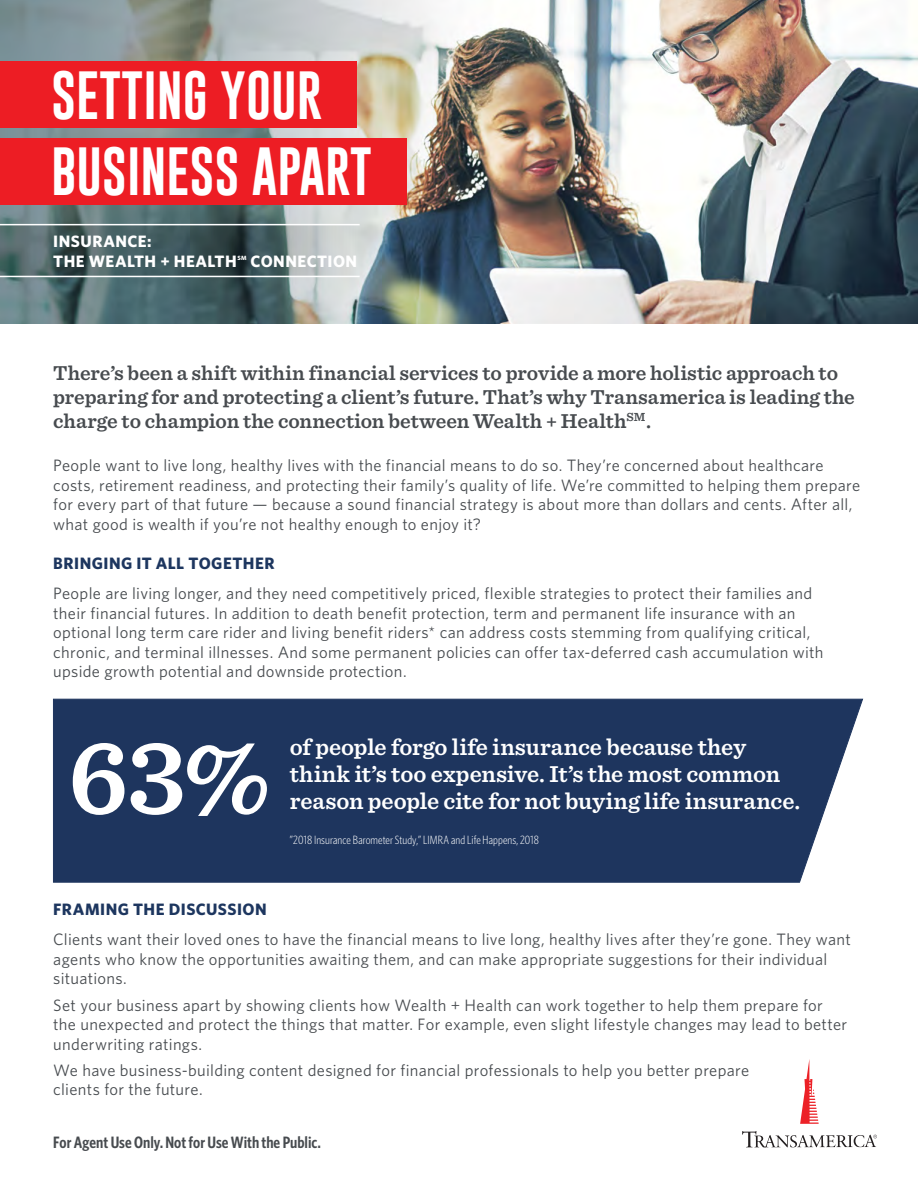
<style>
.page{position:relative;width:918px;height:1188px;background:#fff}
.page>*{position:absolute;margin:0;border:0;box-sizing:border-box;transform-origin:0 0}
.t1{font:600 108px "Sentinel";color:#fff}
.t2{font:49.8px/76.5px "Gobold";color:#fff}
.t3{font:600 24px/27px "Sentinel";color:#fff}
.t4{font:600 21px/24px "Sentinel";color:#474b4f}
.t5{font:16.5px/19.5px "Whitney";letter-spacing:.02em;color:#474b4f}
.t6{font:700 16.5px "Whitney";letter-spacing:.025em;color:#1d365f}
.t7{font:600 16.5px "Whitney Condensed";color:#474b4f}
.t8{font:700 16.5px/19.5px "Whitney";letter-spacing:.025em;color:#fff}
.t9{font:300 12px "Whitney Condensed";letter-spacing:.01em;color:#fff}
.t10{font:700 6.15px "Whitney";color:#fff}
</style>
<div class="page">
<img style="left:0;top:0;width:918px;height:324px">
<div style="left:53px;top:699px;width:810px;height:184px;background:#1e355e"></div>
<svg style="left:742px;top:1131px;width:135px;height:17px"></svg>
<svg style="left:800px;top:1059px;width:19px;height:65px"></svg>
<svg style="left:0;top:225px;width:355px;height:51px;background:#5c6f71"></svg>
<hr style="left:0;top:224px;width:360px;height:1px;background:#fff">
<hr style="left:0;top:276px;width:360px;height:1px;background:#fff">
<div style="left:0;top:62px;width:357px;height:66px;background:#ed1d24"></div>
<div style="left:0;top:138px;width:406px;height:66px;background:#ed1d24"></div>
<h2 class="t2" style="left:51px;top:57px;width:322px">SETTING YOUR<br>BUSINESS APART</h2>
<p class="t8" style="left:53px;top:232px;width:185px">INSURANCE:<br>THE WEALTH + HEALTH</p>
<p class="t10" style="left:238px;top:253px;width:11px">SM</p>
<p class="t8" style="left:251px;top:251px;width:108px">CONNECTION</p>
<p class="t4" style="left:53px;top:360px;width:803px">There’s been a shift within financial services to provide a more holistic approach to preparing for and protecting a client’s future. That’s why Transamerica is leading the charge to champion the connection between Wealth + Health<sup>SM</sup>.</p>
<p class="t5" style="left:53px;top:455px;width:808px">People want to live long, healthy lives with the financial means to do so. They’re concerned about healthcare costs, retirement readiness, and protecting their family’s quality of life. We’re committed to helping them prepare for every part of that future — because a sound financial strategy is about more than dollars and cents. After all, what good is wealth if you’re not healthy enough to enjoy it?</p>
<p class="t6" style="left:53px;top:552px;width:223px">BRINGING IT ALL TOGETHER</p>
<p class="t5" style="left:53px;top:583px;width:772px">People are living longer, and they need competitively priced, flexible strategies to protect their families and their financial futures. In addition to death benefit protection, term and permanent life insurance with an optional long term care rider and living benefit riders* can address costs stemming from qualifying critical, chronic, and terminal illnesses. And some permanent policies can offer tax-deferred cash accumulation with upside growth potential and downside protection.</p>
<h1 class="t1" style="left:68px;top:694px;width:204px">63%</h1>
<h3 class="t3" style="left:290px;top:732px;width:512px">of people forgo life insurance because they think it’s too expensive. It’s the most common reason people cite for not buying life insurance.</h3>
<p class="t9" style="left:290px;top:833px;width:251px">”2018 Insurance Barometer Study,” LIMRA and Life Happens, 2018</p>
<p class="t6" style="left:53px;top:898px;width:215px">FRAMING THE DISCUSSION</p>
<p class="t5" style="left:53px;top:929px;width:799px">Clients want their loved ones to have the financial means to live long, healthy lives after they’re gone. They want agents who know the opportunities awaiting them, and can make appropriate suggestions for their individual situations.</p>
<p class="t5" style="left:53px;top:995px;width:796px">Set your business apart by showing clients how Wealth + Health can work together to help them prepare for the unexpected and protect the things that matter. For example, even slight lifestyle changes may lead to better underwriting ratings.</p>
<p class="t5" style="left:53px;top:1060px;width:697px">We have business-building content designed for financial professionals to help you better prepare clients for the future.</p>
<p class="t7" style="left:53px;top:1131px;width:269px">For Agent Use Only. Not for Use With the Public.</p>
</div>
